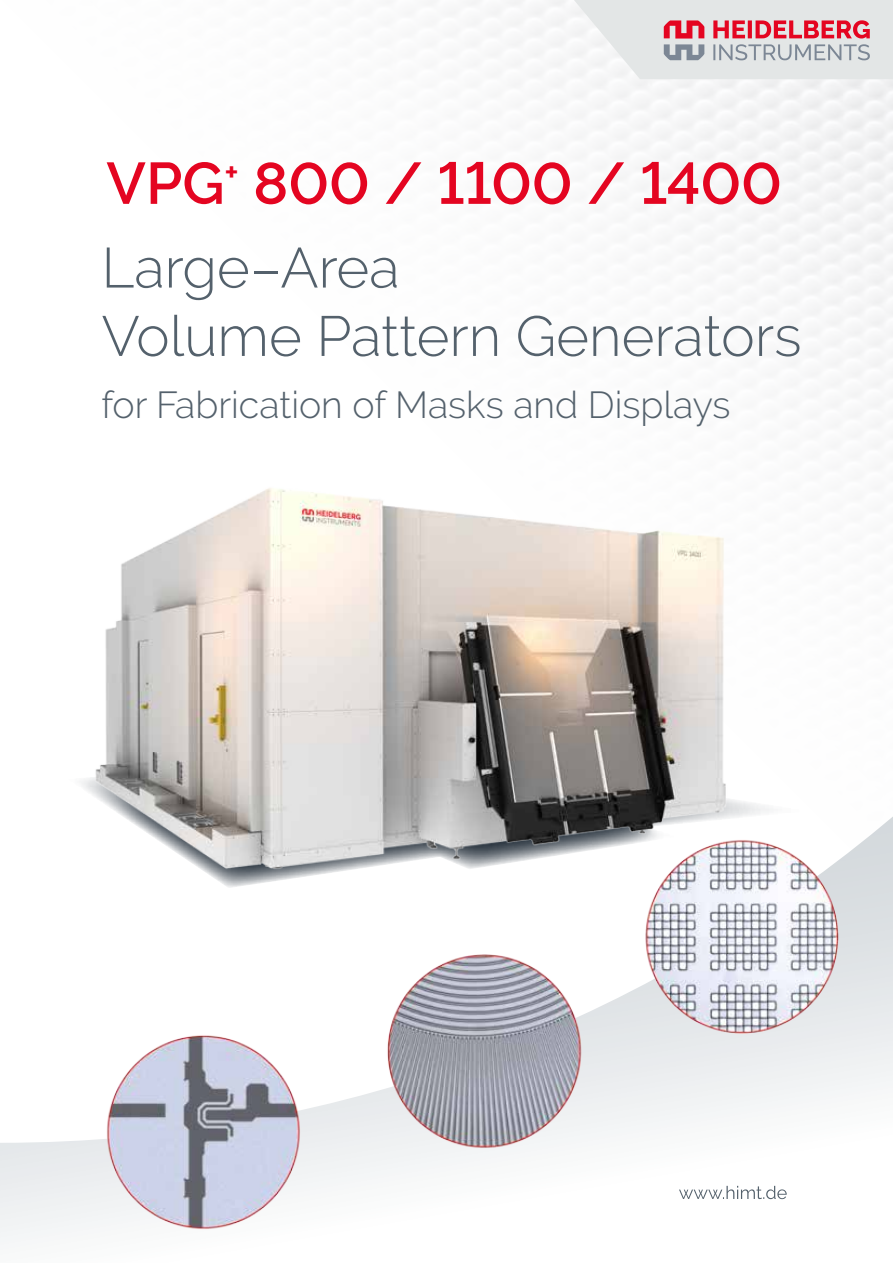
<style>
.page{position:relative;width:893px;height:1263px;background:#fff}
.page>*{position:absolute;margin:0;border:0;box-sizing:border-box;transform-origin:0 0}
.t1{font:600 58.5px "Raleway";color:#e40521}
.t2{font:300 56.4px/68.4px "Raleway";color:#54616c}
.t3{font:300 37.5px "Raleway";color:#54616c}
.s1{font-size:57px}
</style>
<div class="page">
<svg style="left:430px;top:0;width:463px;height:467px"></svg>
<svg style="left:574px;top:0;width:319px;height:79px;background:#dfd0d3"></svg>
<svg style="left:0;top:1094px;width:806px;height:149px"></svg>
<img style="left:597px;top:817px;width:296px;height:283px">
<img style="left:365px;top:954px;width:232px;height:197px">
<img style="left:88px;top:1035px;width:230px;height:199px">
<svg style="left:679px;top:1186px;width:108px;height:13px"></svg>
<svg style="left:767px;top:808px;width:47px;height:80px"></svg>
<img style="left:80px;top:488px;width:687px;height:405px">
<p class="t1" style="left:106px;top:150px;width:677px">VPG<sup>+</sup> 800 / 1100 / 1400</p>
<p class="t2" style="left:102px;top:233px;width:702px">Large–Area<br>Volume Pattern Genera<span class="s1">tors</span></p>
<p class="t3" style="left:102px;top:383px;width:631px">for Fabrication of Masks and Displays</p>
</div>
